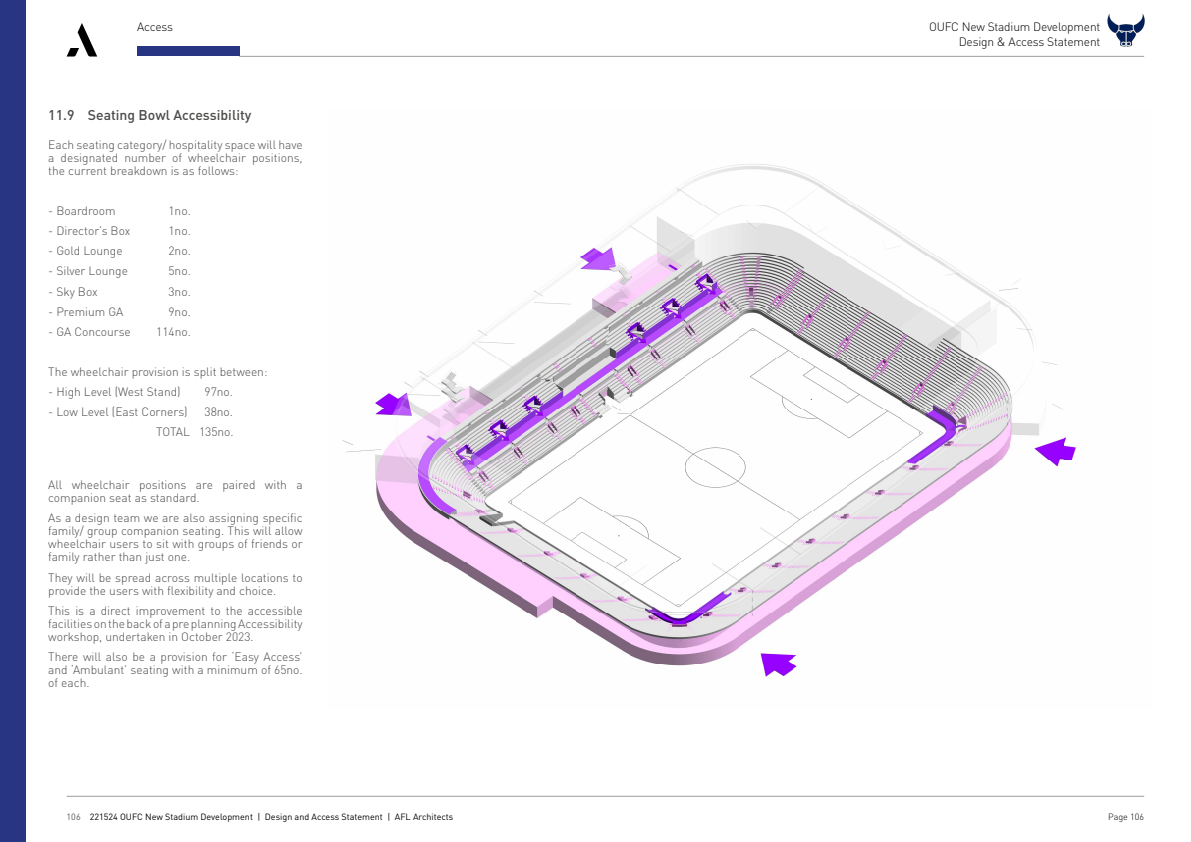
<style>
.page{position:relative;width:1191px;height:842px;background:#fff}
.page>*{position:absolute;margin:0;border:0;box-sizing:border-box;transform-origin:0 0}
.t1{font:500 14px "DINOT";color:#4a4a49}
.t2{font:300 12px/13px "DINOT";color:#4a4a49;text-align:justify}
.t3{font:300 12px/14.4px "DIN Pro";letter-spacing:-.015em;color:#000;text-align:right}
.t4{font:9px "DINOT";color:#000}
.t5{font:300 9px "DINOT";color:#000}
.s1{color:#575756}
</style>
<div class="page">
<div style="left:0;top:0;width:26px;height:842px;background:#283583"></div>
<hr style="left:67px;top:796px;width:1077px;height:1px;background:#9d9d9c">
<div style="left:137px;top:46px;width:102px;height:10px;background:#283583"></div>
<svg style="left:67px;top:23px;width:30px;height:34px"></svg>
<hr style="left:239px;top:56px;width:905px;height:1px;background:#9d9d9c">
<img style="left:1107px;top:14px;width:37px;height:33px">
<img style="left:342px;top:164px;width:734px;height:513px">
<p class="t3" style="left:137px;top:18px;width:37px">Access</p>
<p class="t3" style="left:929px;top:19px;width:173px">OUFC New Stadium Development<br>Design &amp; Access Statement</p>
<p class="t1" style="left:48px;top:106px;width:205px">11.9 Seating Bowl Accessibility</p>
<p class="t2" style="left:48px;top:138px;width:256px">Each seating category/ hospitality space will have a designated number of wheelchair positions, the current breakdown is as follows:</p>
<p class="t2" style="left:48px;top:204px;width:69px">- Boardroom</p>
<p class="t2" style="left:168px;top:204px;width:24px">1no.</p>
<p class="t2" style="left:48px;top:224px;width:84px">- Director’s Box</p>
<p class="t2" style="left:168px;top:224px;width:24px">1no.</p>
<p class="t2" style="left:48px;top:244px;width:76px">- Gold Lounge</p>
<p class="t2" style="left:168px;top:244px;width:24px">2no.</p>
<p class="t2" style="left:48px;top:264px;width:81px">- Silver Lounge</p>
<p class="t2" style="left:168px;top:264px;width:24px">5no.</p>
<p class="t2" style="left:48px;top:285px;width:51px">- Sky Box</p>
<p class="t2" style="left:168px;top:285px;width:24px">3no.</p>
<p class="t2" style="left:48px;top:305px;width:77px">- Premium GA</p>
<p class="t2" style="left:168px;top:305px;width:24px">9no.</p>
<p class="t2" style="left:48px;top:325px;width:84px">- GA Concourse</p>
<p class="t2" style="left:156px;top:325px;width:36px">114no.</p>
<p class="t2" style="left:48px;top:365px;width:221px">The wheelchair provision is split between:</p>
<p class="t2" style="left:48px;top:385px;width:134px">- High Level (West Stand)</p>
<p class="t2" style="left:204px;top:385px;width:30px">97no.</p>
<p class="t2" style="left:48px;top:405px;width:141px">- Low Level (East Corners)</p>
<p class="t2" style="left:156px;top:402px;width:79px;line-height:20.1px;text-align:right">38no.<br>TOTAL 135no.</p>
<p class="t2" style="left:48px;top:478px;width:256px">All wheelchair positions are paired with a companion seat as standard.</p>
<p class="t2" style="left:48px;top:511px;width:256px">As a design team we are also assigning specific family/ group companion seating. This will allow wheelchair users to sit with groups of friends or family rather than just one.</p>
<p class="t2" style="left:48px;top:571px;width:256px">They will be spread across multiple locations to provide the users with flexibility and choice.</p>
<p class="t2" style="left:48px;top:604px;width:256px">This is a direct improvement to the accessible facilities on the back of a pre planning Accessibility workshop, undertaken in October 2023.</p>
<p class="t2" style="left:48px;top:650px;width:256px">There will also be a provision for ‘Easy Access’ and ‘Ambulant’ seating with a minimum of 65no. of each.</p>
<p class="t4" style="left:67px;top:811px;width:388px"><span class="s1">106</span> 221524 OUFC New Stadium Development | Design and Access Statement | AFL Architects</p>
<p class="t5" style="left:1108px;top:811px;width:38px">Page 106</p>
</div>
